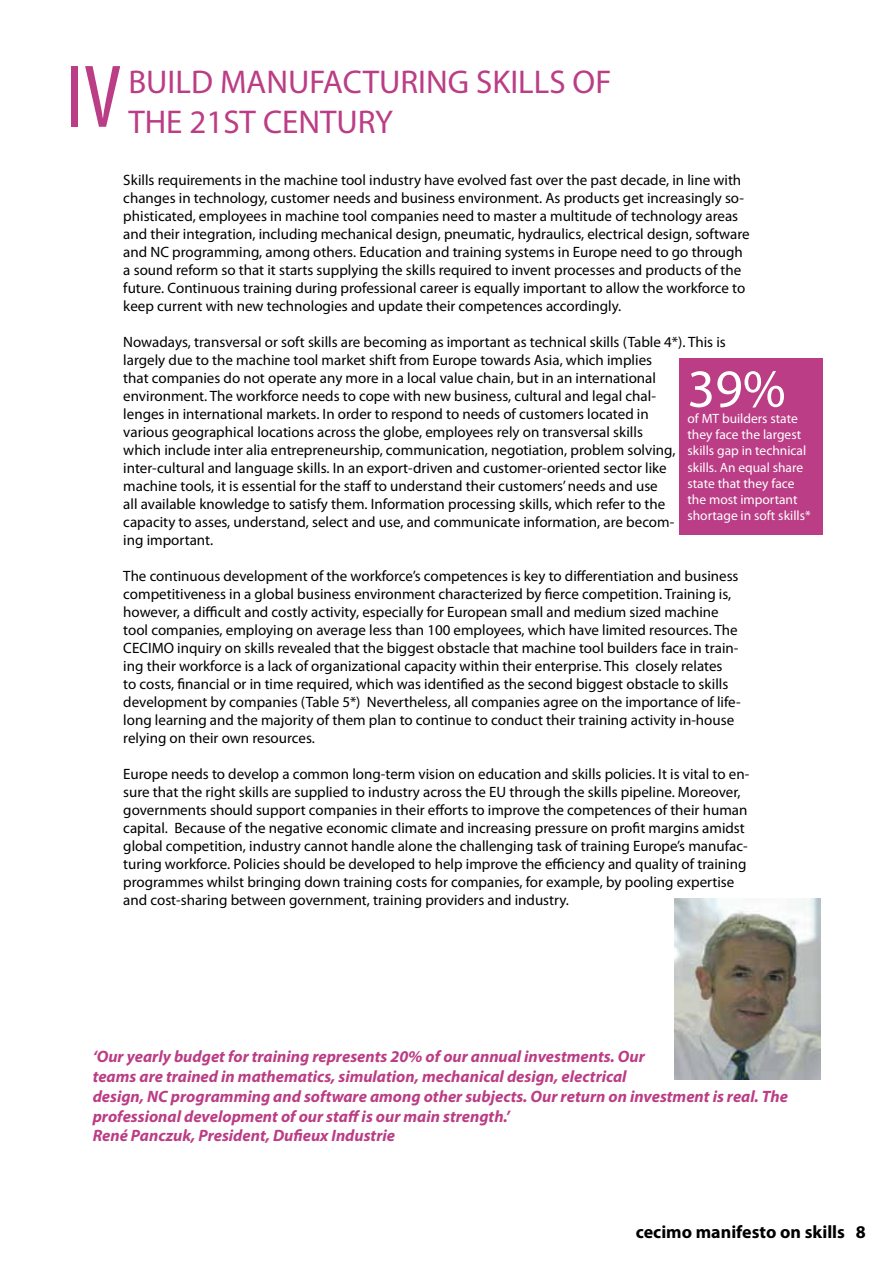
<style>
.page{position:relative;width:893px;height:1263px;background:#fff}
.page>*{position:absolute;margin:0;border:0;box-sizing:border-box;transform-origin:0 0}
.t1{font:condensed 90px "Myriad Pro";color:#bb3d85}
.t2{font:54px "Myriad Pro";color:#fff}
.t3{font:33px "Myriad Pro";color:#bb3d85}
.t4{font:700 18px "Myriad Pro";color:#000}
.t5{font:italic 700 16.5px/19.8px "Myriad Pro";color:#bb3d85}
.t6{font:15px/18px "Myriad Pro";color:#000}
.t7{font:13.5px/16.2px "Myriad Pro";color:#fff}
</style>
<div class="page">
<div style="left:679px;top:358px;width:143px;height:177px;background:#bb3d85"></div>
<img style="left:675px;top:899px;width:145px;height:181px">
<h1 class="t1" style="left:66px;top:43px;width:57px">IV</h1>
<h3 class="t3" style="left:128px;top:62px;width:485px">BUILD MANUFACTURING SKILLS OF</h3>
<h3 class="t3" style="left:128px;top:101px;width:266px">THE 21ST CENTURY</h3>
<p class="t6" style="left:123px;top:170px;width:628px">Skills requirements in the machine tool industry have evolved fast over the past decade, in line with changes in technology, customer needs and business environment. As products get increasingly so&shy;phisticated, employees in machine tool companies need to master a multitude of technology areas and their integration, including mechanical design, pneumatic, hydraulics, electrical design, software and NC programming, among others. Education and training systems in Europe need to go through a sound reform so that it starts supplying the skills required to invent processes and products of the future. Continuous training during professional career is equally important to allow the workforce to keep current with new technologies and update their competences accordingly.</p>
<p class="t6" style="left:123px;top:332px;width:604px">Nowadays, transversal or soft skills are becoming as important as technical skills (Table 4*). This is largely due to the machine tool market shift from Europe towards Asia, which implies<br>that companies do not operate any more in a local value chain, but in an international environment. The workforce needs to cope with new business, cultural and legal chal-<br>lenges in international markets. In order to respond to needs of customers located in<br>various geographical locations across the globe, employees rely on transversal skills<br>which include inter alia entrepreneurship, communication, negotiation, problem solving, inter-cultural and language skills. In an export-driven and customer-oriented sector like<br>machine tools, it is essential for the staff to understand their customers’ needs and use<br>all available knowledge to satisfy them. Information processing skills, which refer to the<br>capacity to asses, understand, select and use, and communicate information, are becom-<br>ing important.</p>
<p class="t6" style="left:123px;top:566px;width:619px">The continuous development of the workforce’s competences is key to differentiation and business competitiveness in a global business environment characterized by fierce competition. Training is, however, a difficult and costly activity, especially for European small and medium sized machine tool companies, employing on average less than 100 employees, which have limited resources. The CECIMO inquiry on skills revealed that the biggest obstacle that machine tool builders face in train&shy;ing their workforce is a lack of organizational capacity within their enterprise. This closely relates<br>to costs, financial or in time required, which was identified as the second biggest obstacle to skills development by companies (Table 5*) Nevertheless, all companies agree on the importance of life&shy;long learning and the majority of them plan to continue to conduct their training activity in-house relying on their own resources.</p>
<p class="t6" style="left:123px;top:764px;width:627px">Europe needs to develop a common long-term vision on education and skills policies. It is vital to en&shy;sure that the right skills are supplied to industry across the EU through the skills pipeline. Moreover, governments should support companies in their efforts to improve the competences of their human capital. Because of the negative economic climate and increasing pressure on profit margins amidst global competition, industry cannot handle alone the challenging task of training Europe’s manufac&shy;turing workforce. Policies should be developed to help improve the efficiency and quality of training programmes whilst bringing down training costs for companies, for example, by pooling expertise and cost-sharing between government, training providers and industry.</p>
<h2 class="t2" style="left:687px;top:355px;width:100px">39%</h2>
<p class="t7" style="left:687px;top:410px;width:125px">of MT builders state they face the largest skills gap in technical skills. An equal share state that they face the most important shortage in soft skills*</p>
<p class="t5" style="left:93px;top:1046px;width:697px">‘Our yearly budget for training represents 20% of our annual investments. Our<br>teams are trained in mathematics, simulation, mechanical design, electrical<br>design, NC programming and software among other subjects. Our return on investment is real. The professional development of our staff is our main strength.’<br>René Panczuk, President, Dufieux Industrie</p>
<p class="t4" style="left:636px;top:1220px;width:232px">cecimo manifesto on skills 8</p>
</div>
